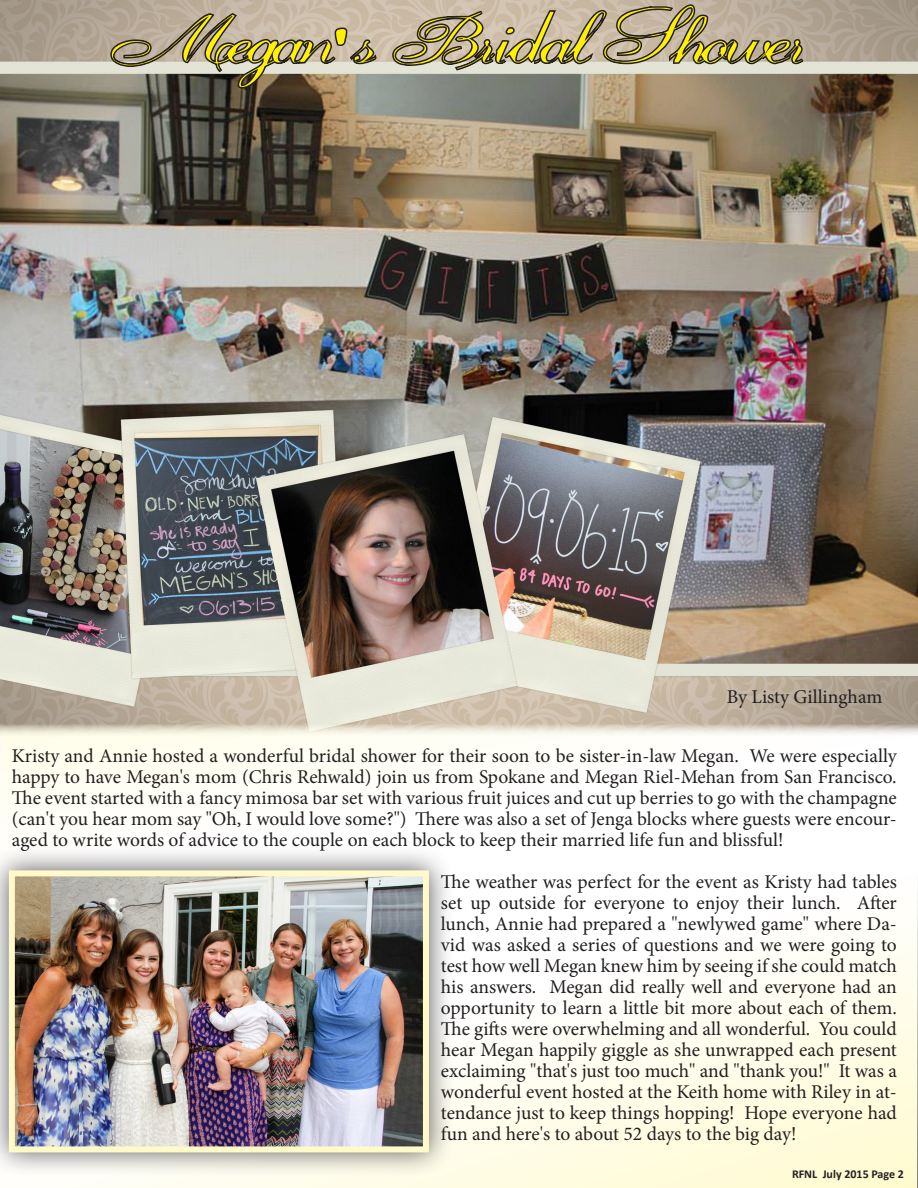
<style>
.page{position:relative;width:918px;height:1188px;background:#fff}
.page>*{position:absolute;margin:0;border:0;box-sizing:border-box;transform-origin:0 0}
.t1{font:90px "ADONIS";color:#fff101}
.t2{font:19.5px/21px "Minion Pro";letter-spacing:-.005em;color:#231f20;text-align:justify}
.t3{font:700 12px "Calibri";color:#231f20}
</style>
<div class="page">
<svg style="left:1px;top:737px;width:917px;height:451px"></svg>
<img style="left:0;top:0;width:918px;height:737px">
<svg style="left:109px;top:11px;width:270px;height:156px;background:#7c7365"></svg>
<svg style="left:391px;top:0;width:423px;height:72px;background:#a2988a"></svg>
<div style="left:0;top:845px;width:454px;height:333px;background:#231f20;opacity:.75"></div>
<img style="left:16px;top:877px;width:406px;height:268px">
<div style="left:9px;top:870px;width:420px;height:282px;border:6px solid #fffac8"></div>
<p class="t1" style="left:119px;top:-12px;width:685px">Megan's Bridal Shower</p>
<p class="t2" style="left:727px;top:687px;width:157px">By Listy Gillingham</p>
<p class="t2" style="left:12px;top:745px;width:887px">Kristy and Annie hosted a wonderful bridal shower for their soon to be sister-in-law Megan. We were especially happy to have Megan's mom (Chris Rehwald) join us from Spokane and Megan Riel-Mehan from San Francisco.<br>The event started with a fancy mimosa bar set with various fruit juices and cut up berries to go with the champagne (can't you hear mom say "Oh, I would love some?") There was also a set of Jenga blocks where guests were encour&shy;aged to write words of advice to the couple on each block to keep their married life fun and blissful!</p>
<p class="t2" style="left:441px;top:871px;width:458px">The weather was perfect for the event as Kristy had tables set up outside for everyone to enjoy their lunch. After lunch, Annie had prepared a "newlywed game" where Da&shy;vid was asked a series of questions and we were going to test how well Megan knew him by seeing if she could match his answers. Megan did really well and everyone had an opportunity to learn a little bit more about each of them.<br>The gifts were overwhelming and all wonderful. You could hear Megan happily giggle as she unwrapped each present exclaiming "that's just too much" and "thank you!" It was a wonderful event hosted at the Keith home with Riley in at&shy;tendance just to keep things hopping! Hope everyone had fun and here's to about 52 days to the big day!</p>
<p class="t3" style="left:792px;top:1167px;width:113px">RFNL July 2015 Page 2</p>
</div>
